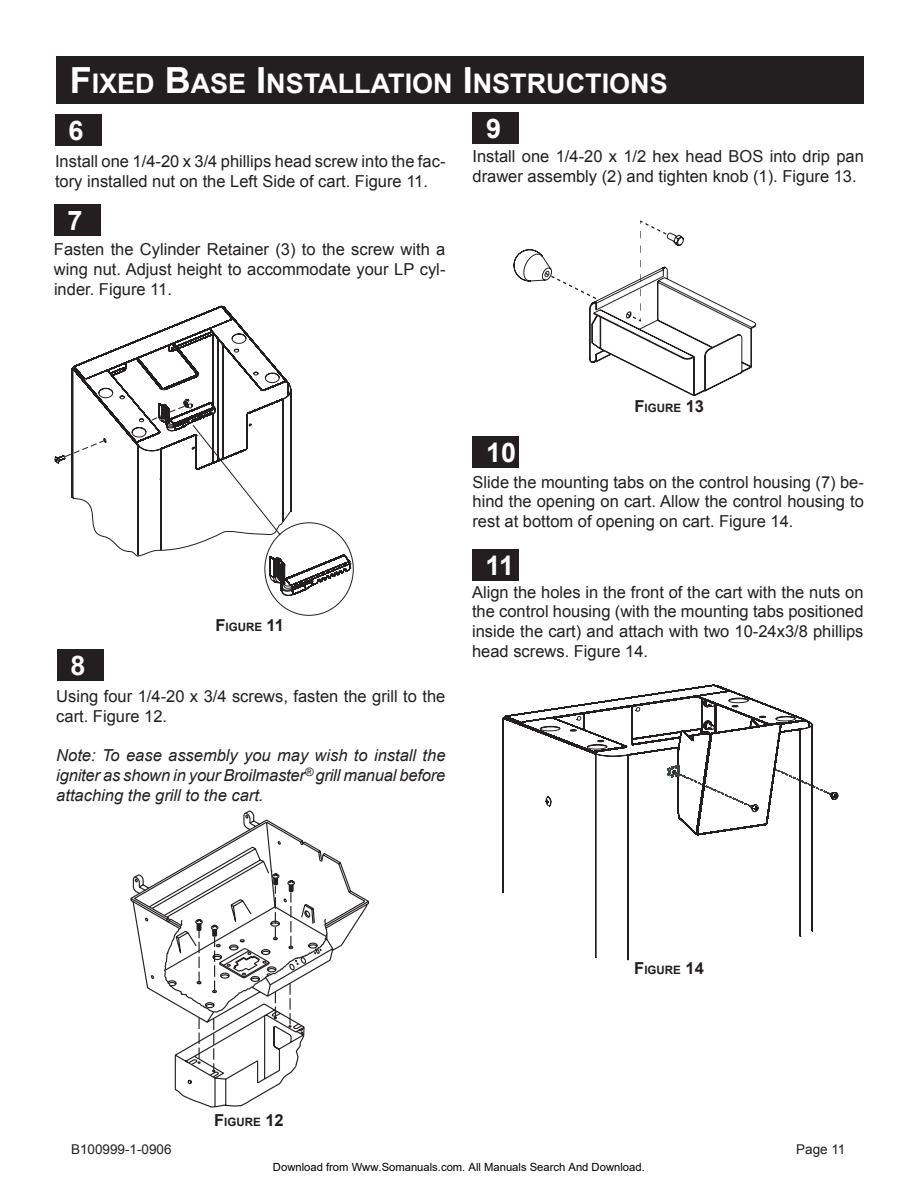
<style>
.page{position:relative;width:918px;height:1188px;background:#fff}
.page>*{position:absolute;margin:0;border:0;box-sizing:border-box;transform-origin:0 0}
.t1{font:700 27px "Arial";color:#fff}
.t2{font:16.5px/19.8px "Arial";color:#231f20}
.t3{font:italic 16.5px/19.8px "Arial";letter-spacing:-.005em;color:#231f20;text-align:justify}
.t4{font:13.5px "Arial";color:#231f20}
.t5{font:700 11.55px "Arial";color:#231f20}
.t6{font:11.25px "Arial";color:#000}
.s1{font-size:36px}
.s2{font-size:16.5px}
</style>
<div class="page">
<div style="left:55px;top:115px;width:47px;height:31px;background:#231f20"></div>
<div style="left:54px;top:204px;width:46px;height:32px;background:#231f20"></div>
<svg style="left:55px;top:306px;width:299px;height:310px"></svg>
<div style="left:56px;top:56px;width:808px;height:48px;background:#231f20"></div>
<svg style="left:130px;top:811px;width:240px;height:297px"></svg>
<svg style="left:144px;top:813px;width:184px;height:266px"></svg>
<div style="left:57px;top:650px;width:46px;height:31px;background:#231f20"></div>
<svg style="left:513px;top:220px;width:243px;height:176px"></svg>
<div style="left:472px;top:112px;width:47px;height:32px;background:#231f20"></div>
<div style="left:472px;top:437px;width:47px;height:31px;background:#231f20"></div>
<div style="left:472px;top:550px;width:47px;height:31px;background:#231f20"></div>
<svg style="left:503px;top:705px;width:335px;height:255px"></svg>
<svg style="left:577px;top:685px;width:254px;height:150px"></svg>
<h1 class="t1" style="left:70px;top:66px;width:599px"><span class="s1">F</span>IXED <span class="s1">B</span>ASE <span class="s1">I</span>NSTALLATION <span class="s1">I</span>NSTRUCTIONS</h1>
<h1 class="t1" style="left:69px;top:113px;width:17px">6</h1>
<p class="t2" style="left:55px;top:152px;width:392px">Install one 1/4-20 x 3/4 phillips head screw into the fac&shy;tory installed nut on the Left Side of cart. Figure 11.</p>
<h1 class="t1" style="left:68px;top:203px;width:17px">7</h1>
<p class="t2" style="left:54px;top:240px;width:393px;text-align:justify">Fasten the Cylinder Retainer (3) to the screw with a wing nut. Adjust height to accommodate your LP cyl&shy;inder. Figure 11.</p>
<h1 class="t1" style="left:486px;top:111px;width:17px">9</h1>
<p class="t2" style="left:472px;top:146px;width:393px">Install one 1/4-20 x 1/2 hex head BOS into drip pan drawer assembly (2) and tighten knob (1). Figure 13.</p>
<h1 class="t1" style="left:70px;top:648px;width:17px">8</h1>
<p class="t5" style="left:215px;top:620px;width:70px"><span class="s2">F</span>IGURE <span class="s2">11</span></p>
<p class="t2" style="left:56px;top:686px;width:391px">Using four 1/4-20 x 3/4 screws, fasten the grill to the cart. Figure 12.</p>
<p class="t3" style="left:56px;top:746px;width:391px">Note: To ease assembly you may wish to install the igniter as shown in your Broilmaster<sup>®</sup> grill manual before attaching the grill to the cart.</p>
<h1 class="t1" style="left:486px;top:435px;width:32px">10</h1>
<p class="t5" style="left:635px;top:401px;width:71px"><span class="s2">F</span>IGURE <span class="s2">13</span></p>
<p class="t2" style="left:472px;top:472px;width:393px;text-align:justify">Slide the mounting tabs on the control housing (7) be&shy;hind the opening on cart. Allow the control housing to rest at bottom of opening on cart. Figure 14.</p>
<h1 class="t1" style="left:486px;top:548px;width:30px">11</h1>
<p class="t2" style="left:472px;top:582px;width:393px;text-align:justify">Align the holes in the front of the cart with the nuts on the control housing (with the mounting tabs positioned inside the cart) and attach with two 10-24x3/8 phillips head screws. Figure 14.</p>
<p class="t5" style="left:214px;top:1114px;width:71px"><span class="s2">F</span>IGURE <span class="s2">12</span></p>
<p class="t5" style="left:634px;top:962px;width:71px"><span class="s2">F</span>IGURE <span class="s2">14</span></p>
<p class="t4" style="left:71px;top:1140px;width:102px">B100999-1-0906</p>
<p class="t4" style="left:796px;top:1140px;width:51px">Page 11</p>
<p class="t6" style="left:273px;top:1160px;width:373px">Download from Www.Somanuals.com. All Manuals Search And Download.</p>
</div>
